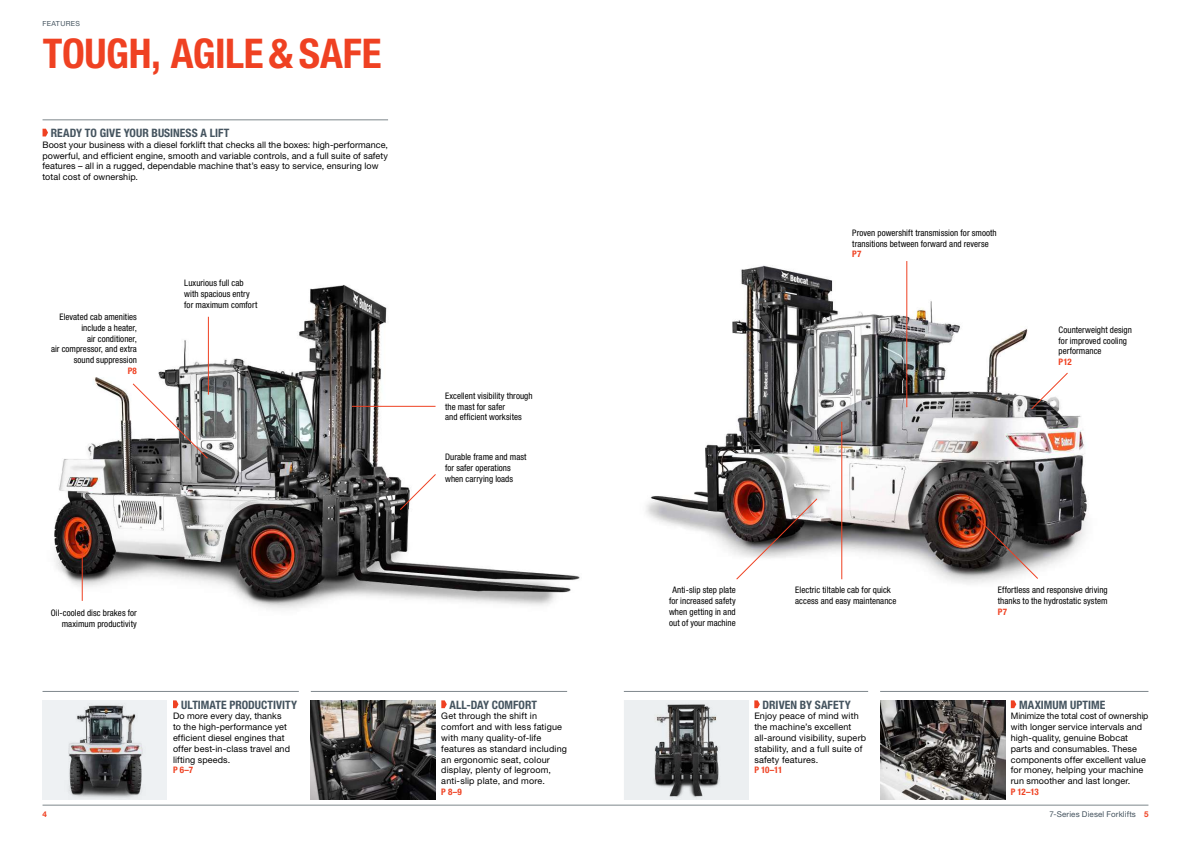
<style>
.page{position:relative;width:1191px;height:842px;background:#fff}
.page>*{position:absolute;margin:0;border:0;box-sizing:border-box;transform-origin:0 0}
.t1{font:700 condensed 41px "Helvetica Neue LT Pro";letter-spacing:-.005em;color:#ef4122}
.t2{font:700 condensed 11.6px "Helvetica Neue LT Pro";letter-spacing:.005em;color:#45545f}
.t3{font:9px/10.8px "Helvetica Neue LT Pro";letter-spacing:.01em;color:#000}
.t4{font:condensed 9px/10.8px "Helvetica Neue LT Pro";letter-spacing:.005em;color:#000}
.t5{font:700 condensed 9px "Helvetica Neue LT Pro";letter-spacing:-.03em;color:#ef4122}
.t6{font:8px "Helvetica Neue LT Pro";letter-spacing:.015em;color:#45545f}
.t7{font:700 8px "Helvetica Neue LT Pro";color:#ef4122}
.t8{font:7px "Helvetica Neue LT Pro";letter-spacing:.045em;color:#45545f}
.s1{font-weight:700;color:#ef4122}
</style>
<div class="page">
<hr style="left:43px;top:805px;width:1105px;height:1px;background:#7e878c">
<img style="left:54px;top:285px;width:526px;height:324px">
<hr style="left:43px;top:691px;width:256px;height:1px;background:#7e878c">
<hr style="left:624px;top:691px;width:244px;height:1px;background:#7e878c">
<hr style="left:311px;top:691px;width:256px;height:1px;background:#7e878c">
<img style="left:624px;top:700px;width:124px;height:99px">
<hr style="left:880px;top:691px;width:268px;height:1px;background:#7e878c">
<img style="left:43px;top:700px;width:124px;height:99px">
<img style="left:880px;top:700px;width:125px;height:99px">
<img style="left:646px;top:261px;width:441px;height:323px">
<img style="left:311px;top:700px;width:124px;height:99px">
<svg style="left:754px;top:700px;width:6px;height:8px"></svg>
<svg style="left:173px;top:700px;width:5px;height:8px"></svg>
<hr style="left:43px;top:120px;width:345px;height:1px;background:#7e878c">
<svg style="left:43px;top:129px;width:5px;height:7px"></svg>
<svg style="left:1010px;top:700px;width:6px;height:8px"></svg>
<hr style="left:208px;top:317px;width:1px;height:77px;background:#ef4122">
<hr style="left:841px;top:422px;width:1px;height:157px;background:#ef4122">
<img style="left:736px;top:499px;width:81px;height:80px">
<svg style="left:1031px;top:373px;width:36px;height:36px"></svg>
<hr style="left:906px;top:261px;width:1px;height:146px;background:#ef4122">
<svg style="left:977px;top:518px;width:61px;height:61px;background:#675c5a"></svg>
<hr style="left:352px;top:406px;width:83px;height:1px;background:#ef4122">
<svg style="left:400px;top:474px;width:36px;height:36px"></svg>
<hr style="left:82px;top:550px;width:1px;height:51px;background:#ef4122">
<svg style="left:133px;top:383px;width:76px;height:75px"></svg>
<svg style="left:441px;top:700px;width:6px;height:8px"></svg>
<p class="t8" style="left:43px;top:19px;width:39px">FEATURES</p>
<h1 class="t1" style="left:43px;top:29px;width:340px">TOUGH, AGILE&amp; SAFE</h1>
<p class="t2" style="left:51px;top:126px;width:136px">READY TO GIVE YOUR BUSINESS</p>
<p class="t2" style="left:201px;top:126px;width:15px">ALIFT</p>
<p class="t3" style="left:43px;top:139px;width:347px">Boost your business with a diesel forklift that checks all the boxes: high-performance, powerful, and efficient engine, smooth and variable controls, and a full suite of safety features – all in a rugged, dependable machine that’s easy to service, ensuring low total cost of ownership.</p>
<p class="t4" style="left:51px;top:311px;width:87px;text-align:right">Elevated cab amenities include a heater,<br>air conditioner,<br>air compressor, and extra sound suppression</p>
<p class="t5" style="left:128px;top:365px;width:11px">P8</p>
<p class="t4" style="left:184px;top:278px;width:75px">Luxurious full cab with spacious entry for maximum comfort</p>
<p class="t4" style="left:51px;top:607px;width:88px;text-align:right">Oil-cooled disc brakes for maximum productivity</p>
<p class="t7" style="left:43px;top:809px;width:6px">4</p>
<p class="t2" style="left:181px;top:697px;width:117px">ULTIMATE PRODUCTIVITY</p>
<p class="t3" style="left:173px;top:711px;width:119px">Do more every day, thanks to the high-performance yet efficient diesel engines that offer best-in-class travel and lifting speeds.</p>
<p class="t5" style="left:173px;top:765px;width:22px">P 6–7</p>
<p class="t4" style="left:445px;top:390px;width:89px">Excellent visibility through the mast for safer<br>and efficient worksites</p>
<p class="t4" style="left:445px;top:452px;width:83px">Durable frame and mast for safer operations when carrying loads</p>
<p class="t2" style="left:449px;top:697px;width:71px">ALL-DAY COMFORT</p>
<p class="t3" style="left:441px;top:711px;width:127px">Get through the shift in comfort and with less fatigue with many quality-of-life features as standard including an ergonomic seat, colour display, plenty of legroom, anti-slip plate, and more.</p>
<p class="t5" style="left:441px;top:786px;width:22px">P 8–9</p>
<p class="t4" style="left:852px;top:227px;width:146px">Proven powershift transmission for smooth transitions between forward and reverse</p>
<p class="t5" style="left:852px;top:249px;width:11px">P7</p>
<p class="t4" style="left:1058px;top:324px;width:75px">Counterweight design for improved cooling performance</p>
<p class="t5" style="left:1058px;top:356px;width:15px">P12</p>
<p class="t4" style="left:669px;top:585px;width:68px;text-align:center">Anti-slip step plate for increased safety when getting in and out of your machine</p>
<p class="t4" style="left:795px;top:585px;width:103px">Electric tiltable cab for quick access and easy maintenance</p>
<p class="t2" style="left:762px;top:697px;width:90px">DRIVEN BY SAFETY</p>
<p class="t3" style="left:754px;top:711px;width:113px">Enjoy peace of mind with the machine’s excellent all-around visibility, superb stability, and a full suite of safety features.</p>
<p class="t5" style="left:754px;top:765px;width:30px">P 10–11</p>
<p class="t4" style="left:997px;top:585px;width:111px">Effortless and responsive driving thanks to the hydrostatic system</p>
<p class="t5" style="left:997px;top:606px;width:11px">P7</p>
<p class="t2" style="left:1019px;top:697px;width:87px">MAXIMUM UPTIME</p>
<p class="t3" style="left:1010px;top:711px;width:139px">Minimize the total cost of ownership with longer service intervals and high-quality, genuine Bobcat parts and consumables. These components offer excellent value for money, helping your machine run smoother and last longer.</p>
<p class="t5" style="left:1010px;top:786px;width:29px">P 12–13</p>
<p class="t6" style="left:1049px;top:810px;width:100px">7-Series Diesel Forklifts <span class="s1">5</span></p>
</div>
